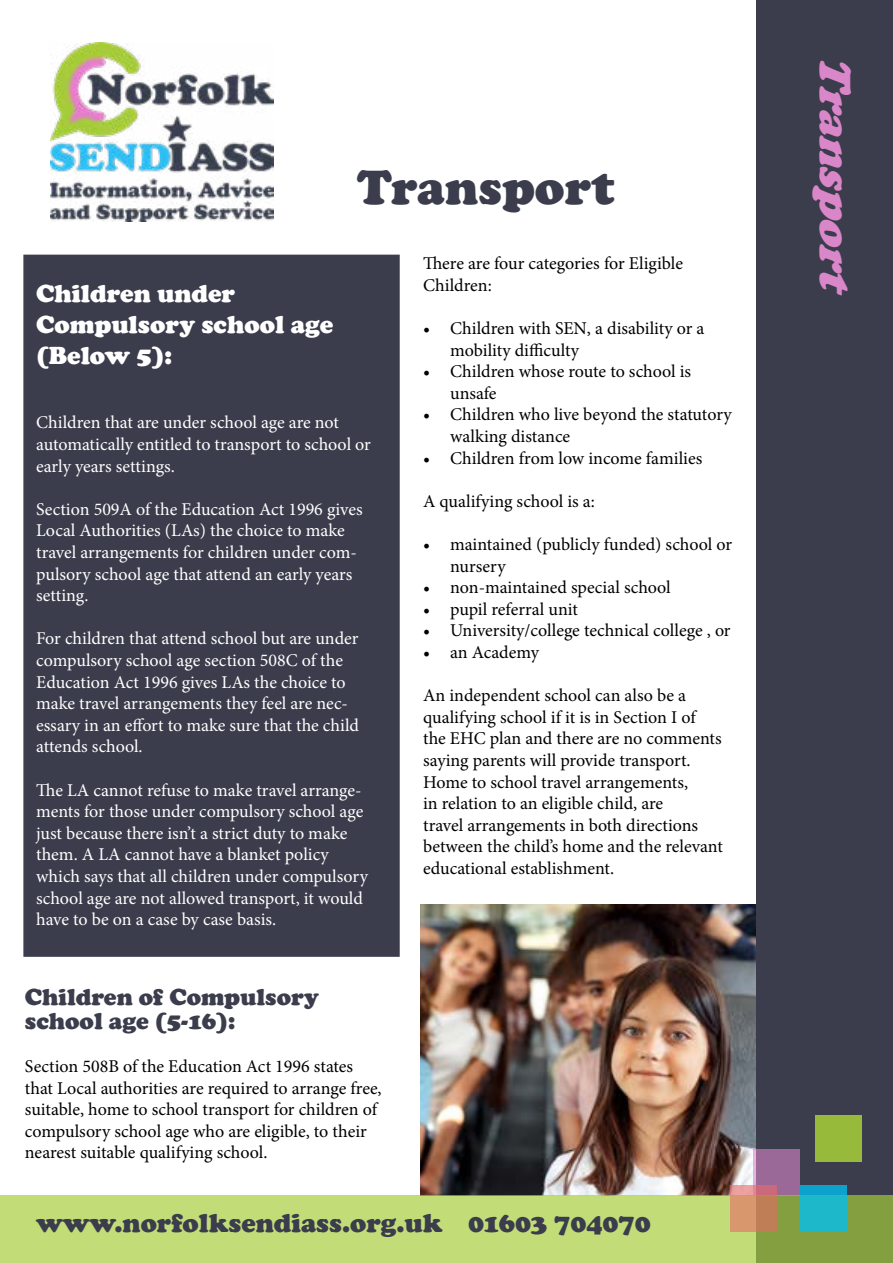
<style>
.page{position:relative;width:893px;height:1263px;background:#fff}
.page>*{position:absolute;margin:0;border:0;box-sizing:border-box;transform-origin:0 0}
.t1{font:900 49.5px "Cooper";color:#3b3d4c}
.t2{font:italic 900 45px "Cooper";color:#da87c9}
.t3{font:900 27px "Cooper";color:#3b3d4c}
.t4{font:900 25.5px/30.6px "Cooper";color:#fff}
.t5{font:900 24px/24px "Cooper";color:#3b3d4c}
.t6{font:18px/21.6px "Minion Pro";color:#000}
.t7{font:18px/21.6px "Minion Pro";letter-spacing:-.005em;color:#fff}
</style>
<div class="page">
<img style="left:421px;top:905px;width:336px;height:291px">
<div style="left:757px;top:0;width:136px;height:1263px;background:#3b3d4c"></div>
<svg style="left:0;top:1196px;width:893px;height:67px;background:#bad571"></svg>
<img style="left:51px;top:43px;width:222px;height:179px">
<div style="left:23px;top:255px;width:377px;height:702px;background:#3b3d4c;border:2px solid #3b3d4c"></div>
<div style="left:753px;top:1149px;width:47px;height:47px;background:#9b6997"></div>
<div style="left:800px;top:1185px;width:47px;height:47px;background:linear-gradient(to bottom,#13aacc,#22bec9)"></div>
<svg style="left:730px;top:1185px;width:47px;height:47px;background:#cf8a6b"></svg>
<div style="left:816px;top:1115px;width:46px;height:47px;background:#97ba3b"></div>
<h1 class="t1" style="left:357px;top:159px;width:259px">Transport</h1>
<h3 class="t4" style="left:36px;top:279px;width:299px">Children under<br>Compulsory school age (Below 5):</h3>
<p class="t7" style="left:36px;top:412px;width:336px">Children that are under school age are not automatically entitled to transport to school or early years settings.</p>
<p class="t7" style="left:36px;top:498px;width:328px">Section 509A of the Education Act 1996 gives Local Authorities (LAs) the choice to make travel arrangements for children under com&shy;pulsory school age that attend an early years setting.</p>
<p class="t7" style="left:36px;top:628px;width:324px">For children that attend school but are under compulsory school age section 508C of the Education Act 1996 gives LAs the choice to make travel arrangements they feel are nec&shy;essary in an effort to make sure that the child attends school.</p>
<p class="t7" style="left:36px;top:779px;width:333px">The LA cannot refuse to make travel arrange&shy;ments for those under compulsory school age just because there isn’t a strict duty to make them. A LA cannot have a blanket policy which says that all children under compulsory school age are not allowed transport, it would have to be on a case by case basis.</p>
<h3 class="t5" style="left:25px;top:985px;width:296px">Children of Compulsory school age (5-16):</h3>
<p class="t6" style="left:25px;top:1055px;width:358px">Section 508B of the Education Act 1996 states that Local authorities are required to arrange free, suitable, home to school transport for children of compulsory school age who are eligible, to their nearest suitable qualifying school.</p>
<p class="t6" style="left:423px;top:253px;width:261px">There are four categories for Eligible<br>Children:</p>
<p class="t6" style="left:450px;top:318px;width:256px;text-indent:-27px">• Children with SEN, a disability or a mobility difficulty</p>
<p class="t6" style="left:450px;top:361px;width:243px;text-indent:-27px">• Children whose route to school is unsafe</p>
<p class="t6" style="left:450px;top:404px;width:283px;text-indent:-27px">• Children who live beyond the statutory walking distance</p>
<p class="t6" style="left:423px;top:447px;width:281px">• Children from low income families</p>
<p class="t6" style="left:423px;top:490px;width:173px">A qualifying school is a:</p>
<p class="t6" style="left:450px;top:534px;width:283px;text-indent:-27px">• maintained (publicly funded) school or nursery</p>
<p class="t6" style="left:423px;top:577px;width:249px">• non-maintained special school</p>
<p class="t6" style="left:423px;top:598px;width:156px">• pupil referral unit</p>
<p class="t6" style="left:423px;top:620px;width:309px">• University/college technical college , or</p>
<p class="t6" style="left:423px;top:642px;width:117px">• an Academy</p>
<p class="t6" style="left:423px;top:685px;width:301px">An independent school can also be a qualifying school if it is in Section I of<br>the EHC plan and there are no comments saying parents will provide transport.<br>Home to school travel arrangements,<br>in relation to an eligible child, are<br>travel arrangements in both directions between the child’s home and the relevant educational establishment.</p>
<h3 class="t3" style="left:36px;top:1207px;width:616px">www.norfolksendiass.org.uk 01603 704070</h3>
<h2 class="t2" style="left:861px;top:54px;width:256px;rotate:90deg">Transport</h2>
</div>
